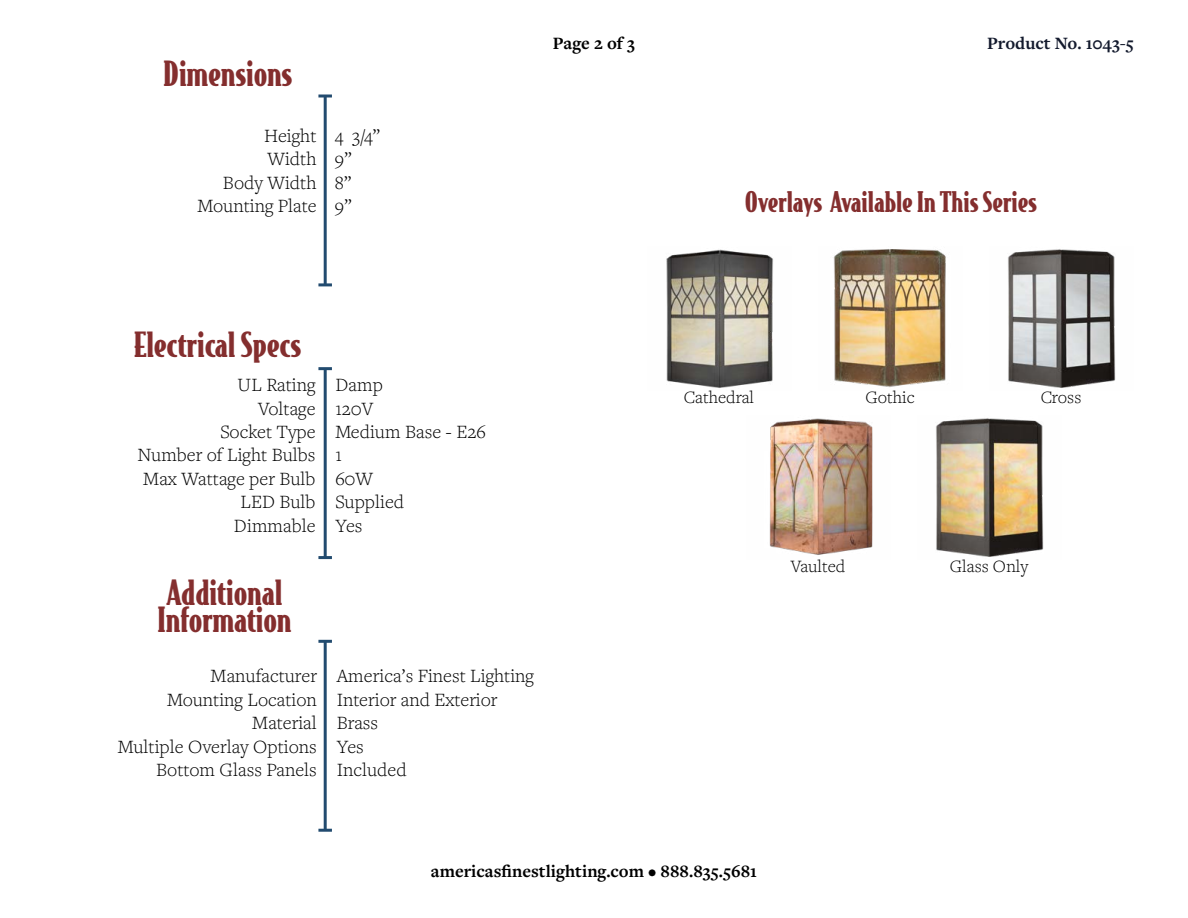
<style>
.page{position:relative;width:1188px;height:918px;background:#fff}
.page>*{position:absolute;margin:0;border:0;box-sizing:border-box;transform-origin:0 0}
.t1{font:900 33px/27px "Bodega Serif";color:#842e2e}
.t2{font:900 27px "Bodega Serif";color:#842e2e}
.t3{font:300 19.5px/23.4px "Freight Text Pro";color:#000}
.t4{font:700 18px "Freight Text Pro";color:#000}
.t5{font:300 18px "Freight Text Pro";color:#000}
.t6{font:700 18px "Freight Text Pro";color:#131a2d}
</style>
<div class="page">
<hr style="left:324px;top:96px;width:3px;height:189px;background:#224b6f">
<svg style="left:318px;top:94px;width:14px;height:4px"></svg>
<hr style="left:318px;top:283px;width:14px;height:3px;background:#224b6f">
<hr style="left:324px;top:369px;width:3px;height:189px;background:#224b6f">
<hr style="left:318px;top:367px;width:14px;height:3px;background:#224b6f">
<hr style="left:318px;top:556px;width:14px;height:3px;background:#224b6f">
<hr style="left:324px;top:641px;width:3px;height:189px;background:#224b6f">
<hr style="left:318px;top:640px;width:14px;height:3px;background:#224b6f">
<hr style="left:318px;top:829px;width:14px;height:3px;background:#224b6f">
<img style="left:666px;top:249px;width:107px;height:139px">
<img style="left:936px;top:418px;width:108px;height:139px">
<img style="left:769px;top:418px;width:104px;height:137px">
<img style="left:1008px;top:249px;width:108px;height:139px">
<img style="left:833px;top:249px;width:113px;height:139px">
<h1 class="t1" style="left:164px;top:58px;width:130px">Dimensions</h1>
<p class="t3" style="left:198px;top:123px;width:120px;text-align:right">Height<br>Width<br>Body Width<br>Mounting Plate</p>
<p class="t3" style="left:335px;top:123px;width:47px">4 3/4”<br>9”<br>8”<br>9”</p>
<p class="t4" style="left:553px;top:31px;width:84px">Page 2 of 3</p>
<p class="t6" style="left:987px;top:31px;width:148px">Product No. 1043-5</p>
<h2 class="t2" style="left:745px;top:184px;width:294px">Overlays Available In This Series</h2>
<h1 class="t1" style="left:134px;top:329px;width:169px">Electrical Specs</h1>
<p class="t3" style="left:138px;top:373px;width:179px;text-align:right">UL Rating<br>Voltage<br>Socket Type<br>Number of Light Bulbs<br>Max Wattage per Bulb<br>LED Bulb<br>Dimmable</p>
<p class="t3" style="left:335px;top:373px;width:152px">Damp<br>120V<br>Medium Base - E26<br>1<br>60W<br>Supplied<br>Yes</p>
<h1 class="t1" style="left:157px;top:577px;width:136px">Additional<br>Information</h1>
<p class="t3" style="left:118px;top:664px;width:201px;text-align:right">Manufacturer<br>Mounting Location<br>Material<br>Multiple Overlay Options<br>Bottom Glass Panels</p>
<p class="t3" style="left:337px;top:664px;width:199px">America’s Finest Lighting<br>Interior and Exterior<br>Brass<br>Yes<br>Included</p>
<p class="t5" style="left:684px;top:386px;width:72px">Cathedral</p>
<p class="t5" style="left:865px;top:386px;width:51px">Gothic</p>
<p class="t5" style="left:1041px;top:386px;width:42px">Cross</p>
<p class="t5" style="left:791px;top:555px;width:56px">Vaulted</p>
<p class="t5" style="left:950px;top:555px;width:80px">Glass Only</p>
<p class="t4" style="left:431px;top:859px;width:328px">americasfinestlighting.com • 888.835.5681</p>
</div>
